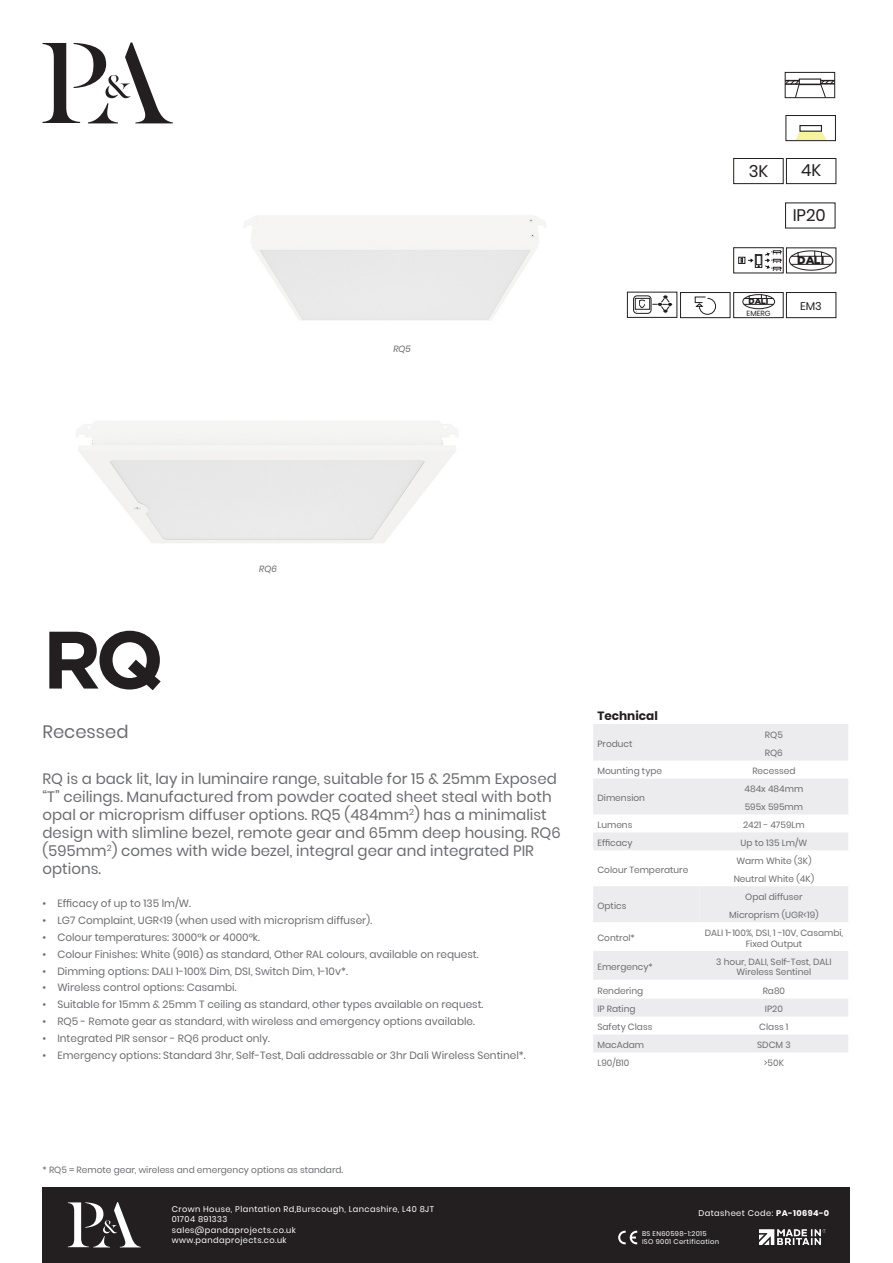
<style>
.page{position:relative;width:893px;height:1263px;background:#fff}
.page>*{position:absolute;margin:0;border:0;box-sizing:border-box;transform-origin:0 0}
.t1{font:700 81.15px "Gotham";color:#231f20}
.t2{font:18px "Poppins";color:#6c6d70}
.t3{font:16.65px "Poppins";color:#231f20}
.t4{font:15px/18px "Poppins";color:#6c6d70}
.t5{font:700 12px "Poppins";color:#231f20}
.t6{font:900 11.1px "Gotham";color:#231f20}
.t7{font:11.1px "Poppins";color:#231f20}
.t8{font:10.5px "Poppins";color:#6c6d70}
.t9{font:9px/18px "Poppins";color:#6c6d70}
.t10{font:italic 9px "Poppins";color:#6c6d70}
.t11{font:8.25px/10.5px "Poppins";letter-spacing:.05em;color:#fff}
.t12{font:900 8.1px "Gotham";color:#231f20}
.t13{font:7.35px "Poppins";color:#231f20}
.t14{font:6.75px/8.1px "Poppins";letter-spacing:.05em;color:#fff}
.s1{font-weight:700}
</style>
<div class="page">
<img style="left:76px;top:421px;width:383px;height:122px">
<img style="left:244px;top:215px;width:302px;height:106px">
<div style="left:43px;top:1187px;width:807px;height:76px;background:#231f20"></div>
<svg style="left:618px;top:1231px;width:19px;height:13px"></svg>
<svg style="left:43px;top:43px;width:130px;height:80px"></svg>
<svg style="left:68px;top:1202px;width:73px;height:45px"></svg>
<svg style="left:593px;top:724px;width:255px;height:328px;fill:#ececee"></svg>
<div style="left:699px;top:886px;width:149px;height:36px;background:#ececee"></div>
<img style="left:760px;top:1229px;width:65px;height:15px">
<div style="left:627px;top:292px;width:50px;height:26px;border:1px solid #231f20"></div>
<div style="left:633px;top:295px;width:18px;height:19px;border:1px solid #231f20;border-radius:3px"></div>
<div style="left:635px;top:298px;width:15px;height:12px;border:1px solid #231f20"></div>
<svg style="left:636px;top:295px;width:36px;height:18px"></svg>
<svg style="left:680px;top:292px;width:104px;height:26px"></svg>
<svg style="left:796px;top:132px;width:30px;height:7px"></svg>
<div style="left:785px;top:115px;width:51px;height:26px;border:1px solid #231f20"></div>
<div style="left:799px;top:125px;width:23px;height:7px;border:1px solid #231f20"></div>
<div style="left:786px;top:292px;width:50px;height:26px;border:1px solid #231f20"></div>
<div style="left:733px;top:247px;width:51px;height:26px;border:1px solid #231f20"></div>
<div style="left:738px;top:257px;width:7px;height:7px;border:1px solid #231f20"></div>
<svg style="left:740px;top:247px;width:97px;height:27px"></svg>
<div style="left:733px;top:158px;width:51px;height:26px;border:1px solid #231f20"></div>
<div style="left:786px;top:158px;width:50px;height:26px;border:1px solid #231f20"></div>
<div style="left:785px;top:72px;width:50px;height:26px;border:1px solid #231f20"></div>
<svg style="left:785px;top:80px;width:50px;height:19px"></svg>
<p class="t10" style="left:393px;top:343px;width:19px">RQ5</p>
<h3 class="t3" style="left:749px;top:161px;width:21px">3K</h3>
<h3 class="t3" style="left:801px;top:161px;width:22px">4K</h3>
<h3 class="t3" style="left:793px;top:205px;width:35px">IP20</h3>
<p class="t12" style="left:748px;top:296px;width:21px">DALI</p>
<p class="t13" style="left:747px;top:309px;width:25px">EMERG</p>
<p class="t6" style="left:797px;top:253px;width:29px">DALI</p>
<p class="t7" style="left:800px;top:299px;width:23px">EM3</p>
<h1 class="t1" style="left:43px;top:606px;width:123px">RQ</h1>
<h2 class="t2" style="left:43px;top:722px;width:88px">Recessed</h2>
<p class="t10" style="left:259px;top:564px;width:19px">RQ6</p>
<p class="t4" style="left:43px;top:770px;width:520px">RQ is a back lit, lay in luminaire range, suitable for 15 &amp; 25mm Exposed “T” ceilings. Manufactured from powder coated sheet steal with both opal or microprism diffuser options. RQ5 (484mm<sup>2</sup>) has a minimalist design with slimline bezel, remote gear and 65mm deep housing. RQ6 (595mm<sup>2</sup>) comes with wide bezel, integral gear and integrated PIR options.</p>
<p class="t8" style="left:43px;top:897px;width:150px">• Efficacy of up to 135 lm/W.</p>
<p class="t8" style="left:43px;top:914px;width:331px">• LG7 Complaint, UGR&lt;19 (when used with microprism diffuser).</p>
<p class="t8" style="left:43px;top:931px;width:219px">• Colour temperatures: 3000°k or 4000°k.</p>
<p class="t8" style="left:43px;top:948px;width:437px">• Colour Finishes: White (9016) as standard, Other RAL colours, available on request.</p>
<p class="t8" style="left:43px;top:965px;width:307px">• Dimming options: DALI 1-100% Dim, DSI, Switch Dim, 1-10v*.</p>
<p class="t8" style="left:43px;top:981px;width:196px">• Wireless control options: Casambi.</p>
<p class="t8" style="left:43px;top:998px;width:442px">• Suitable for 15mm &amp; 25mm T ceiling as standard, other types available on request.</p>
<p class="t8" style="left:43px;top:1015px;width:434px">• RQ5 - Remote gear as standard, with wireless and emergency options available.</p>
<p class="t8" style="left:43px;top:1032px;width:229px">• Integrated PIR sensor - RQ6 product only.</p>
<p class="t8" style="left:43px;top:1049px;width:485px">• Emergency options: Standard 3hr, Self-Test, Dali addressable or 3hr Dali Wireless Sentinel*.</p>
<p class="t5" style="left:597px;top:708px;width:62px">Technical</p>
<p class="t9" style="left:597px;top:735px;width:37px">Product</p>
<p class="t9" style="left:765px;top:726px;width:19px">RQ5<br>RQ6</p>
<p class="t9" style="left:597px;top:762px;width:66px">Mounting type</p>
<p class="t9" style="left:752px;top:762px;width:45px">Recessed</p>
<p class="t9" style="left:597px;top:789px;width:49px">Dimension</p>
<p class="t9" style="left:744px;top:780px;width:60px">484x 484mm<br>595x 595mm</p>
<p class="t9" style="left:597px;top:816px;width:36px">Lumens</p>
<p class="t9" style="left:743px;top:816px;width:63px">2421 - 4759Lm</p>
<p class="t9" style="left:597px;top:834px;width:37px">Efficacy</p>
<p class="t9" style="left:741px;top:834px;width:68px">Up to 135 Lm/W</p>
<p class="t9" style="left:597px;top:861px;width:92px">Colour Temperature</p>
<p class="t9" style="left:734px;top:852px;width:82px">Warm White (3K)<br>Neutral White (4K)</p>
<p class="t9" style="left:597px;top:897px;width:30px">Optics</p>
<p class="t9" style="left:729px;top:888px;width:91px;text-align:center">Opal diffuser<br>Microprism (UGR&lt;19)</p>
<p class="t9" style="left:597px;top:929px;width:39px">Control*</p>
<p class="t9" style="left:705px;top:927px;width:140px;line-height:10.8px;text-align:center">DALI 1-100%, DSI, 1 -10V, Casambi,<br>Fixed Output</p>
<p class="t9" style="left:597px;top:958px;width:57px">Emergency*</p>
<p class="t9" style="left:716px;top:956px;width:117px;line-height:10.8px;text-align:center">3 hour, DALI, Self-Test, DALI<br>Wireless Sentinel</p>
<p class="t9" style="left:597px;top:982px;width:47px">Rendering</p>
<p class="t9" style="left:763px;top:982px;width:24px">Ra80</p>
<p class="t9" style="left:597px;top:1000px;width:40px">IP Rating</p>
<p class="t9" style="left:765px;top:1000px;width:19px">IP20</p>
<p class="t9" style="left:597px;top:1018px;width:56px">Safety Class</p>
<p class="t9" style="left:759px;top:1018px;width:31px">Class 1</p>
<p class="t9" style="left:597px;top:1036px;width:48px">MacAdam</p>
<p class="t9" style="left:757px;top:1036px;width:35px">SDCM 3</p>
<p class="t9" style="left:597px;top:1054px;width:33px">L90/B10</p>
<p class="t9" style="left:764px;top:1054px;width:22px">&gt;50K</p>
<p class="t9" style="left:43px;top:1161px;width:302px">* RQ5 = Remote gear, wireless and emergency options as standard.</p>
<p class="t11" style="left:172px;top:1204px;width:264px">Crown House, Plantation Rd,Burscough, Lancashire, L40 8JT<br>01704 891333<br>sales@pandaprojects.co.uk<br>www.pandaprojects.co.uk</p>
<p class="t11" style="left:698px;top:1207px;width:132px">Datasheet Code: <span class="s1">PA-10694-0</span></p>
<p class="t14" style="left:642px;top:1230px;width:79px">BS EN60598-1:2015<br>ISO 9001 Certification</p>
</div>
